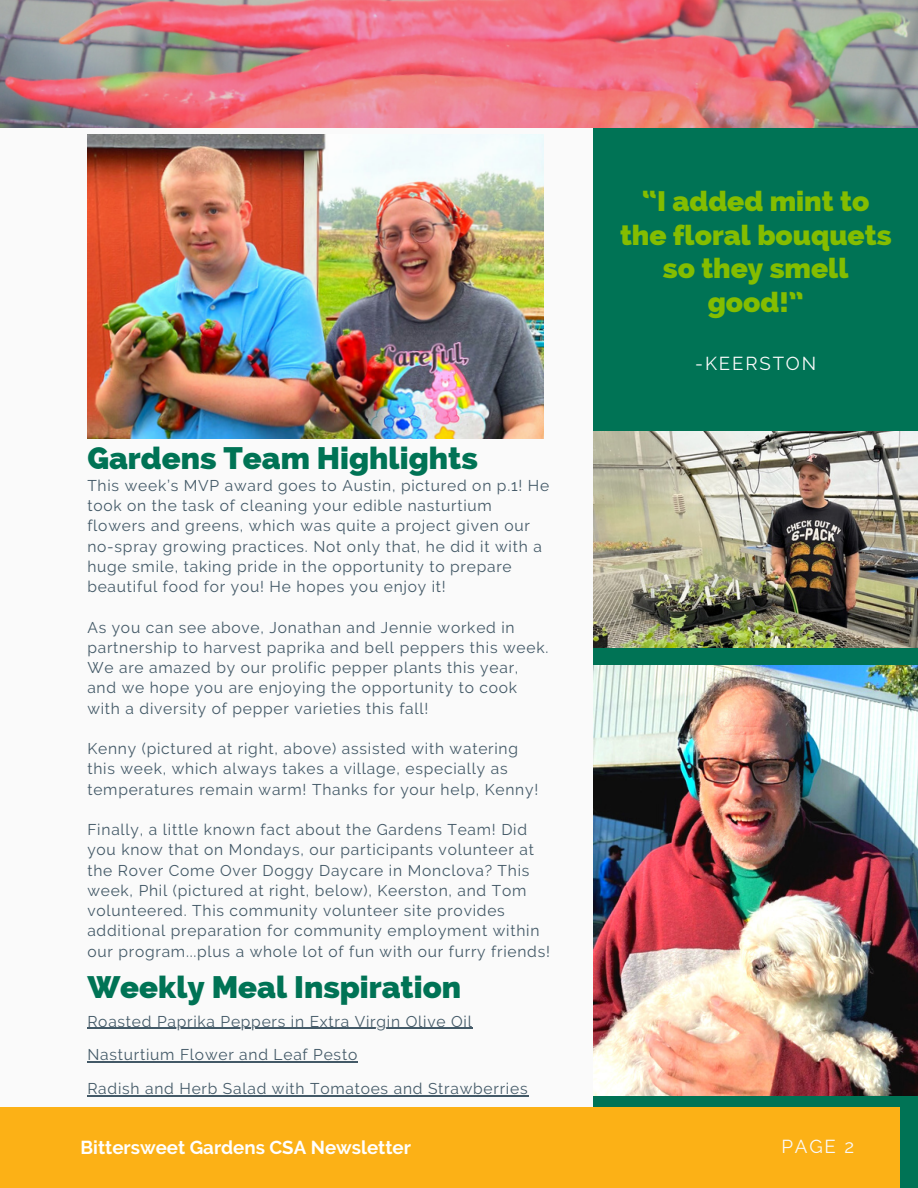
<style>
.page{position:relative;width:918px;height:1188px;background:#fafafa}
.page>*{position:absolute;margin:0;border:0;box-sizing:border-box;transform-origin:0 0}
.t1{font:800 31.2px "Raleway";color:#007355}
.t2{font:800 28.2px/33.8px "Raleway";color:#84bd00;text-align:center}
.t3{font:700 18.75px "Raleway";color:#fff}
.t4{font:18.75px "Raleway";letter-spacing:.1em;color:#fafafa}
.t5{font:15.6px/20.2px "Raleway";letter-spacing:.05em;color:#435967}
</style>
<div class="page">
<div style="left:594px;top:104px;width:324px;height:1084px;background:#007355"></div>
<div style="left:0;top:1107px;width:900px;height:81px;background:#fcb116"></div>
<img style="left:0;top:0;width:918px;height:127px">
<img style="left:594px;top:666px;width:324px;height:429px">
<img style="left:87px;top:135px;width:456px;height:303px">
<img style="left:594px;top:432px;width:324px;height:216px">
<hr style="left:87px;top:1028px;width:386px;height:1px;background:#435967">
<hr style="left:87px;top:1061px;width:271px;height:2px;background:#435967">
<hr style="left:87px;top:1095px;width:441px;height:1px;background:#435967">
<p class="t1" style="left:87px;top:439px;width:392px">Gardens Team Highlights</p>
<p class="t5" style="left:87px;top:475px;width:463px">This week’s MVP award goes to Austin, pictured on p.1! He took on the task of cleaning your edible nasturtium flowers and greens, which was quite a project given our no-spray growing practices. Not only that, he did it with a huge smile, taking pride in the opportunity to prepare beautiful food for you! He hopes you enjoy it!</p>
<p class="t5" style="left:87px;top:617px;width:462px">As you can see above, Jonathan and Jennie worked in partnership to harvest paprika and bell peppers this week.<br>We are amazed by our prolific pepper plants this year, and we hope you are enjoying the opportunity to cook with a diversity of pepper varieties this fall!</p>
<p class="t5" style="left:87px;top:739px;width:452px">Kenny (pictured at right, above) assisted with watering this week, which always takes a village, especially as temperatures remain warm! Thanks for your help, Kenny!</p>
<p class="t5" style="left:87px;top:820px;width:464px">Finally, a little known fact about the Gardens Team! Did you know that on Mondays, our participants volunteer at the Rover Come Over Doggy Daycare in Monclova? This week, Phil (pictured at right, below), Keerston, and Tom volunteered. This community volunteer site provides additional preparation for community employment within our program...plus a whole lot of fun with our furry friends!</p>
<p class="t1" style="left:87px;top:968px;width:375px">Weekly Meal Inspiration</p>
<p class="t5" style="left:87px;top:1011px;width:386px">Roasted Paprika Peppers in Extra Virgin Olive Oil</p>
<p class="t5" style="left:87px;top:1045px;width:271px">Nasturtium Flower and Leaf Pesto</p>
<p class="t5" style="left:87px;top:1078px;width:442px">Radish and Herb Salad with Tomatoes and Strawberries</p>
<p class="t2" style="left:620px;top:184px;width:273px">“I added mint to the floral bouquets so they smell good!”</p>
<p class="t4" style="left:695px;top:353px;width:122px">-KEERSTON</p>
<p class="t3" style="left:81px;top:1136px;width:332px">Bittersweet Gardens CSA Newsletter</p>
<p class="t4" style="left:781px;top:1135px;width:74px">PAGE 2</p>
</div>
